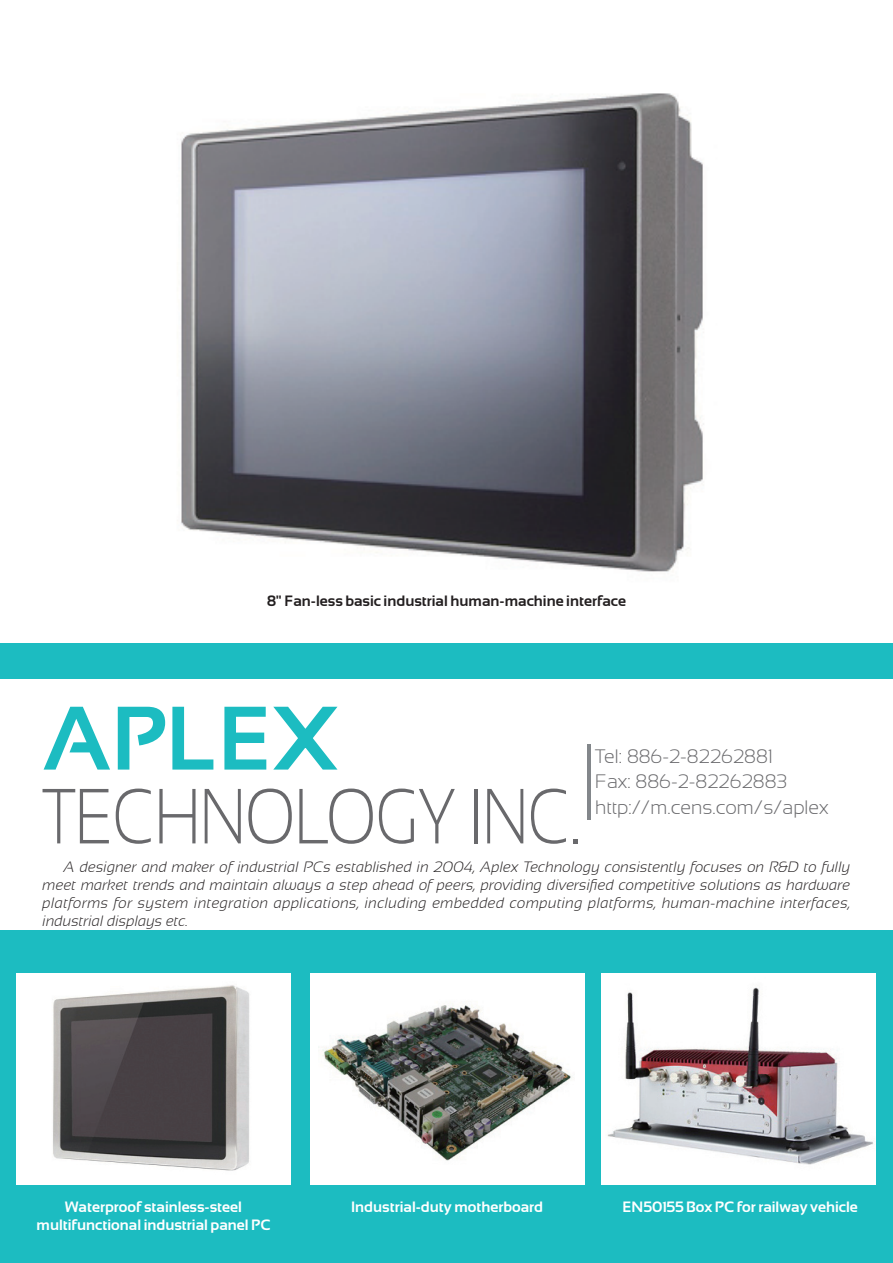
<style>
.page{position:relative;width:893px;height:1263px;background:#fff}
.page>*{position:absolute;margin:0;border:0;box-sizing:border-box;transform-origin:0 0}
.t1{font:700 90px "Sansation";color:#1cbcc1}
.t2{font:300 78px "Sansation";color:#69696c;scale:.8 1}
.t3{font:300 19.5px/25.5px "Sansation";color:#69696c}
.t4{font:italic 300 15px/18px "Sansation";letter-spacing:.02em;color:#231f20;text-align:justify}
.t5{font:700 15px/17.2px "Sansation";color:#fff;text-align:center}
.t6{font:700 15px "Sansation";color:#231f20}
</style>
<div class="page">
<div style="left:0;top:643px;width:893px;height:620px;background:#1cbcc1"></div>
<div style="left:0;top:679px;width:893px;height:251px;background:#fff"></div>
<div style="left:17px;top:973px;width:274px;height:212px;background:#fff"></div>
<img style="left:53px;top:985px;width:197px;height:186px">
<div style="left:310px;top:973px;width:274px;height:212px;background:#fff"></div>
<img style="left:322px;top:1003px;width:249px;height:158px">
<img style="left:602px;top:973px;width:274px;height:212px">
<hr style="left:587px;top:744px;width:3px;height:76px;background:#83878b">
<img style="left:181px;top:93px;width:523px;height:479px">
<p class="t6" style="left:267px;top:592px;width:361px">8" Fan-less basic industrial human-machine interface</p>
<h1 class="t1" style="left:43px;top:688px;width:297px">APLEX</h1>
<h2 class="t2" style="left:43px;top:773px;width:674px">TECHNOLOGY INC.</h2>
<h3 class="t3" style="left:595px;top:743px;width:235px">Tel: 886-2-82262881<br>Fax: 886-2-82262883 http://m.cens.com/s/aplex</h3>
<p class="t4" style="left:43px;top:858px;width:809px;text-indent:21px">A designer and maker of industrial PCs established in 2004, Aplex Technology consistently focuses on R&amp;D to fully meet market trends and maintain always a step ahead of peers, providing diversified competitive solutions as hardware platforms for system integration applications, including embedded computing platforms, human-machine interfaces, industrial displays etc.</p>
<p class="t5" style="left:37px;top:1198px;width:235px">Waterproof stainless-steel multifunctional industrial panel PC</p>
<p class="t5" style="left:351px;top:1198px;width:194px">Industrial-duty motherboard</p>
<p class="t5" style="left:622px;top:1198px;width:237px">EN50155 Box PC for railway vehicle</p>
</div>
